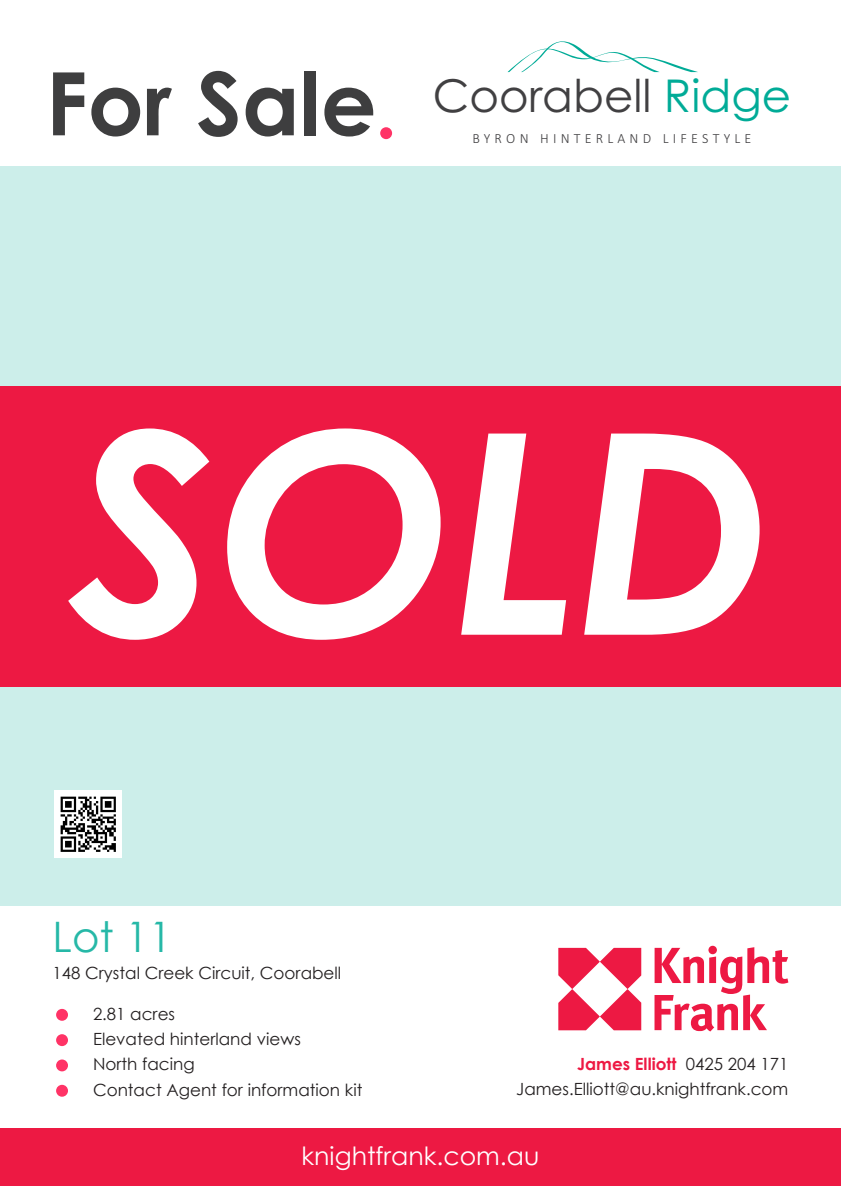
<style>
.page{position:relative;width:841px;height:1186px;background:#fff}
.page>*{position:absolute;margin:0;border:0;box-sizing:border-box;transform-origin:0 0}
.t1{font:italic 700 280px "Century Gothic";color:#fff}
.t2{font:700 87.5px "Century Gothic";color:#3e3e3f}
.t3{font:45.15px "Century Gothic";color:#414042}
.t4{font:42px "Century Gothic";color:#26b8a7}
.t5{font:25.2px "Century Gothic";color:#fff}
.t6{font:16.8px "Century Gothic";color:#231f20}
.t7{font:700 16.8px "Century Gothic";color:#ed1943}
.t8{font:300 14px "Calibri";letter-spacing:.3em;color:#414042}
.s1{color:#00ab97}
.s2{font-weight:400;color:#231f20}
</style>
<div class="page">
<div style="left:0;top:166px;width:840px;height:740px;background:#cceeea"></div>
<svg style="left:558px;top:948px;width:83px;height:82px"></svg>
<svg style="left:654px;top:947px;width:134px;height:84px"></svg>
<svg style="left:507px;top:41px;width:191px;height:31px"></svg>
<div style="left:380px;top:127px;width:12px;height:12px;background:#f36;border-radius:50%"></div>
<div style="left:0;top:1129px;width:840px;height:57px;background:#ed1943"></div>
<img style="left:54px;top:790px;width:67px;height:67px">
<div style="left:0;top:386px;width:840px;height:300px;background:#ed1943"></div>
<div style="left:56px;top:1009px;width:12px;height:11px;background:#f36;border-radius:50%"></div>
<div style="left:56px;top:1034px;width:12px;height:12px;background:#f36;border-radius:50%"></div>
<div style="left:56px;top:1059px;width:12px;height:12px;background:#f36;border-radius:50%"></div>
<div style="left:56px;top:1084px;width:12px;height:12px;background:#f36;border-radius:50%"></div>
<p class="t2" style="left:46px;top:37px;width:332px">For Sale</p>
<p class="t3" style="left:432px;top:64px;width:360px">Coorabell <span class="s1">Ridge</span></p>
<p class="t8" style="left:472px;top:129px;width:280px">BYRON HINTERLAND LIFESTYLE</p>
<p class="t1" style="left:70px;top:320px;width:702px">SOLD</p>
<p class="t4" style="left:53px;top:908px;width:121px">Lot 11</p>
<p class="t6" style="left:53px;top:961px;width:290px">148 Crystal Creek Circuit, Coorabell</p>
<p class="t6" style="left:93px;top:1002px;width:84px">2.81 acres</p>
<p class="t6" style="left:93px;top:1027px;width:209px">Elevated hinterland views</p>
<p class="t6" style="left:93px;top:1052px;width:103px">North facing</p>
<p class="t6" style="left:93px;top:1077px;width:271px">Contact Agent for information kit</p>
<p class="t7" style="left:577px;top:1051px;width:213px">James Elliott <span class="s2">0425 204 171</span></p>
<p class="t6" style="left:516px;top:1077px;width:273px">James.Elliott@au.knightfrank.com</p>
<p class="t5" style="left:301px;top:1138px;width:239px">knightfrank.com.au</p>
</div>
